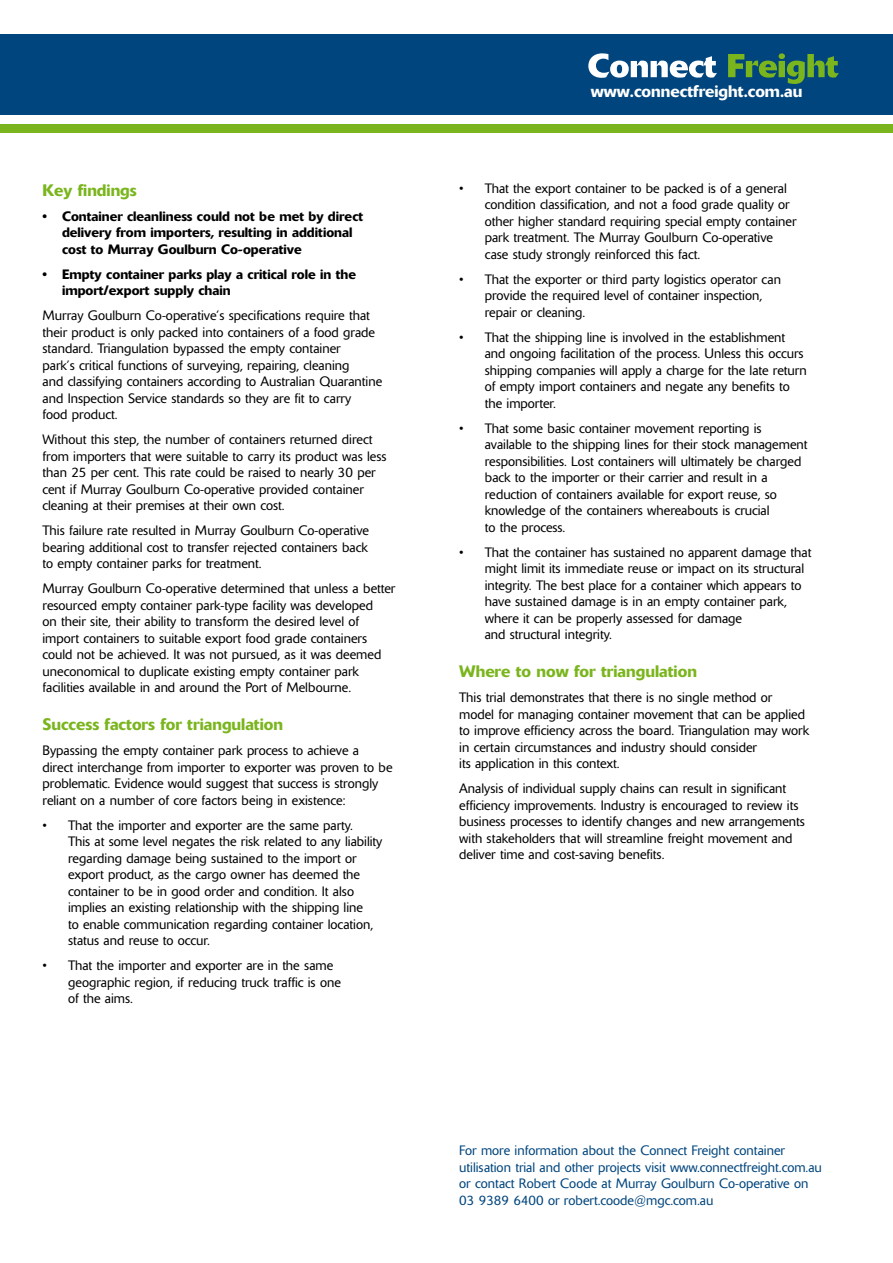
<style>
.page{position:relative;width:893px;height:1263px;background:#fff}
.page>*{position:absolute;margin:0;border:0;box-sizing:border-box;transform-origin:0 0}
.t1{font:500 16.5px "Delta";color:#7ab51d}
.t2{font:500 16.5px "Delta";color:#fff}
.t3{font:300 13.5px/16.5px "Delta";color:#000}
.t4{font:300 13.5px/16.5px "Delta";color:#00457d}
.t5{font:500 13.5px/16.5px "Delta";color:#000}
</style>
<div class="page">
<div style="left:0;top:34px;width:893px;height:81px;background:#00457d"></div>
<div style="left:0;top:124px;width:893px;height:8px;background:#7ab51d"></div>
<svg style="left:588px;top:53px;width:129px;height:25px"></svg>
<svg style="left:728px;top:53px;width:111px;height:31px"></svg>
<p class="t1" style="left:43px;top:180px;width:96px">Key findings</p>
<p class="t5" style="left:62px;top:208px;width:303px;text-indent:-19px">• Container cleanliness could not be met by direct delivery from importers, resulting in additional cost to Murray Goulburn Co-operative</p>
<p class="t5" style="left:62px;top:266px;width:295px;text-indent:-19px">• Empty container parks play a critical role in the import/export supply chain</p>
<p class="t3" style="left:43px;top:308px;width:341px">Murray Goulburn Co-operative’s specifications require that their product is only packed into containers of a food grade standard. Triangulation bypassed the empty container<br>park’s critical functions of surveying, repairing, cleaning<br>and classifying containers according to Australian Quarantine and Inspection Service standards so they are fit to carry<br>food product.</p>
<p class="t3" style="left:43px;top:432px;width:345px">Without this step, the number of containers returned direct from importers that were suitable to carry its product was less than 25 per cent. This rate could be raised to nearly 30 per cent if Murray Goulburn Co-operative provided container cleaning at their premises at their own cost.</p>
<p class="t3" style="left:43px;top:523px;width:328px;text-align:justify">This failure rate resulted in Murray Goulburn Co-operative bearing additional cost to transfer rejected containers back to empty container parks for treatment.</p>
<p class="t3" style="left:43px;top:581px;width:354px">Murray Goulburn Co-operative determined that unless a better resourced empty container park-type facility was developed<br>on their site, their ability to transform the desired level of import containers to suitable export food grade containers could not be achieved. It was not pursued, as it was deemed uneconomical to duplicate existing empty container park facilities available in and around the Port of Melbourne.</p>
<p class="t1" style="left:43px;top:714px;width:242px">Success factors for triangulation</p>
<p class="t3" style="left:43px;top:742px;width:352px">Bypassing the empty container park process to achieve a direct interchange from importer to exporter was proven to be problematic. Evidence would suggest that success is strongly reliant on a number of core factors being in existence:</p>
<p class="t3" style="left:68px;top:817px;width:316px;text-indent:-26px">• That the importer and exporter are the same party.<br>This at some level negates the risk related to any liability regarding damage being sustained to the import or export product, as the cargo owner has deemed the container to be in good order and condition. It also implies an existing relationship with the shipping line<br>to enable communication regarding container location, status and reuse to occur.</p>
<p class="t3" style="left:68px;top:957px;width:274px;text-indent:-26px">• That the importer and exporter are in the same geographic region, if reducing truck traffic is one of the aims.</p>
<p class="t2" style="left:591px;top:81px;width:213px">www.connectfreight.com.au</p>
<p class="t3" style="left:485px;top:180px;width:313px;text-indent:-26px">• That the export container to be packed is of a general condition classification, and not a food grade quality or other higher standard requiring special empty container park treatment. The Murray Goulburn Co-operative case study strongly reinforced this fact.</p>
<p class="t3" style="left:485px;top:271px;width:298px;text-indent:-26px">• That the exporter or third party logistics operator can provide the required level of container inspection, repair or cleaning.</p>
<p class="t3" style="left:485px;top:329px;width:323px;text-indent:-26px">• That the shipping line is involved in the establishment and ongoing facilitation of the process. Unless this occurs shipping companies will apply a charge for the late return of empty import containers and negate any benefits to the importer.</p>
<p class="t3" style="left:485px;top:420px;width:324px;text-indent:-26px">• That some basic container movement reporting is available to the shipping lines for their stock management responsibilities. Lost containers will ultimately be charged back to the importer or their carrier and result in a reduction of containers available for export reuse, so knowledge of the containers whereabouts is crucial<br>to the process.</p>
<p class="t3" style="left:485px;top:544px;width:328px;text-indent:-26px">• That the container has sustained no apparent damage that might limit its immediate reuse or impact on its structural integrity. The best place for a container which appears to have sustained damage is in an empty container park, where it can be properly assessed for damage<br>and structural integrity.</p>
<p class="t1" style="left:459px;top:661px;width:239px">Where to now for triangulation</p>
<p class="t3" style="left:459px;top:689px;width:351px">This trial demonstrates that there is no single method or model for managing container movement that can be applied to improve efficiency across the board. Triangulation may work in certain circumstances and industry should consider<br>its application in this context.</p>
<p class="t3" style="left:459px;top:780px;width:347px">Analysis of individual supply chains can result in significant efficiency improvements. Industry is encouraged to review its business processes to identify changes and new arrangements with stakeholders that will streamline freight movement and deliver time and cost-saving benefits.</p>
<p class="t4" style="left:459px;top:1143px;width:364px">For more information about the Connect Freight container utilisation trial and other projects visit www.connectfreight.com.au or contact Robert Coode at Murray Goulburn Co-operative on 03 9389 6400 or robert.coode@mgc.com.au</p>
</div>
